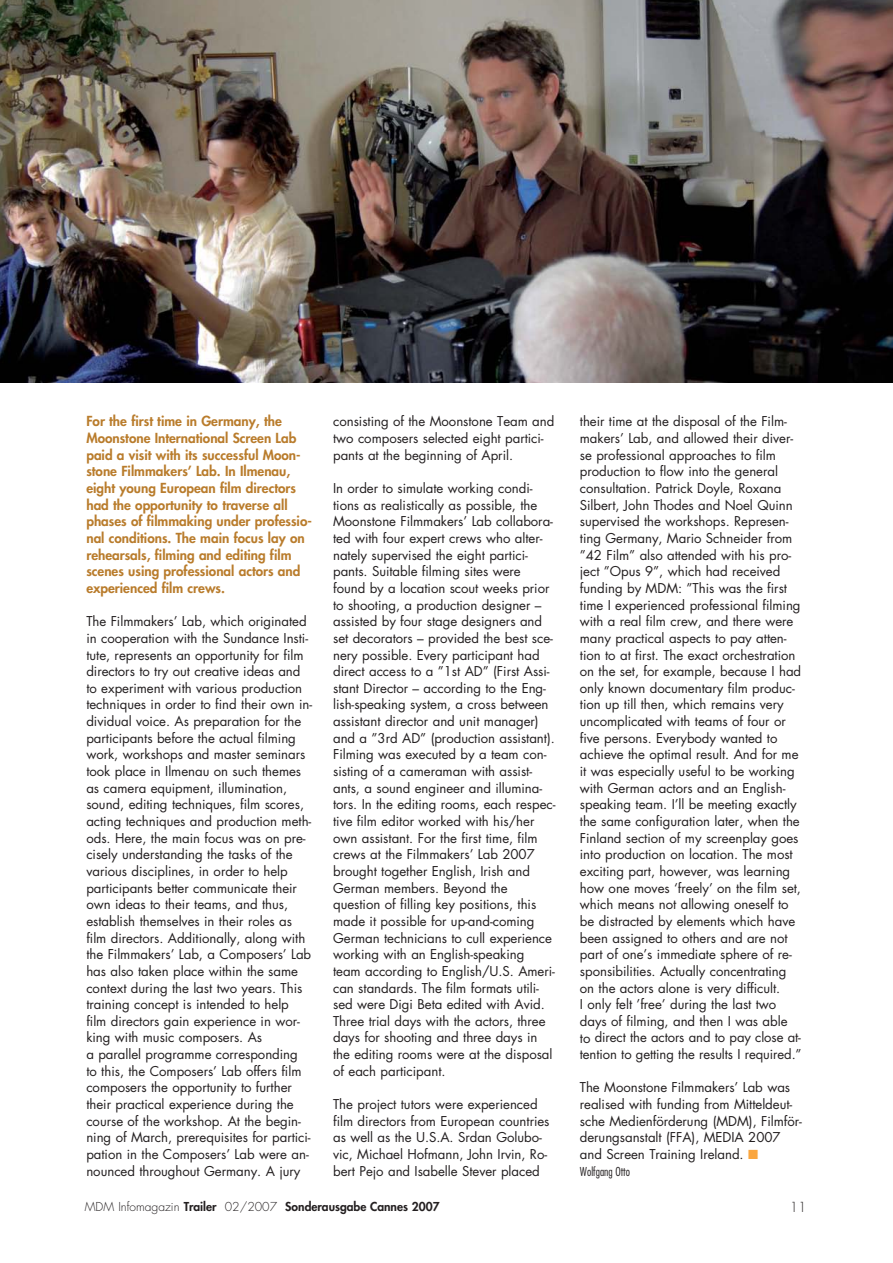
<style>
.page{position:relative;width:893px;height:1263px;background:#fff}
.page>*{position:absolute;margin:0;border:0;box-sizing:border-box;transform-origin:0 0}
.t1{font:800 13.5px/16.6px "Futura";color:#b97c2c}
.t2{font:300 13.5px "Futura";color:#231f20}
.t3{font:13.2px/16.6px "Futura LT";letter-spacing:-.005em;color:#231f20}
.t4{font:800 12px "Futura";color:#231f20}
.t5{font:300 condensed 12px "Futura";color:#231f20}
.s1{color:#faa63f}
.s2{font-weight:300}
</style>
<div class="page">
<img style="left:0;top:0;width:892px;height:383px">
<p class="t1" style="left:86px;top:414px;width:227px">For the first time in Germany, the Moonstone International Screen Lab paid a visit with its successful Moon&shy;stone Filmmakers’ Lab. In Ilmenau, eight young European film directors had the opportunity to traverse all phases of filmmaking under professio&shy;nal conditions. The main focus lay on rehearsals, filming and editing film scenes using professional actors and experienced film crews.</p>
<p class="t3" style="left:86px;top:613px;width:227px">The Filmmakers’ Lab, which originated in cooperation with the Sundance Insti&shy;tute, represents an opportunity for film directors to try out creative ideas and to experiment with various production techniques in order to find their own in&shy;dividual voice. As preparation for the participants before the actual filming work, workshops and master seminars took place in Ilmenau on such themes as camera equipment, illumination, sound, editing techniques, film scores, acting techniques and production meth&shy;ods. Here, the main focus was on pre&shy;cisely understanding the tasks of the various disciplines, in order to help participants better communicate their own ideas to their teams, and thus, establish themselves in their roles as film directors. Additionally, along with the Filmmakers’ Lab, a Composers’ Lab has also taken place within the same context during the last two years. This training concept is intended to help film directors gain experience in wor&shy;king with music composers. As<br>a parallel programme corresponding<br>to this, the Composers’ Lab offers film composers the opportunity to further their practical experience during the course of the workshop. At the begin&shy;ning of March, prerequisites for partici&shy;pation in the Composers’ Lab were an&shy;nounced throughout Germany. A jury</p>
<p class="t3" style="left:333px;top:413px;width:223px">consisting of the Moonstone Team and two composers selected eight partici&shy;pants at the beginning of April.</p>
<p class="t3" style="left:333px;top:480px;width:224px">In order to simulate working condi&shy;tions as realistically as possible, the Moonstone Filmmakers’ Lab collabora&shy;ted with four expert crews who alter&shy;nately supervised the eight partici&shy;pants. Suitable filming sites were found by a location scout weeks prior to shooting, a production designer – assisted by four stage designers and set decorators – provided the best sce&shy;nery possible. Every participant had direct access to a ”1st AD” (First Assi&shy;stant Director – according to the Eng&shy;lish-speaking system, a cross between assistant director and unit manager) and a ”3rd AD” (production assistant).<br>Filming was executed by a team con&shy;sisting of a cameraman with assist&shy;ants, a sound engineer and illumina&shy;tors. In the editing rooms, each respec&shy;tive film editor worked with his/her own assistant. For the first time, film crews at the Filmmakers’ Lab 2007 brought together English, Irish and German members. Beyond the question of filling key positions, this made it possible for up-and-coming German technicians to cull experience working with an English-speaking<br>team according to English/U.S. Ameri&shy;can standards. The film formats utili&shy;sed were Digi Beta edited with Avid.<br>Three trial days with the actors, three days for shooting and three days in the editing rooms were at the disposal of each participant.</p>
<p class="t3" style="left:333px;top:1096px;width:218px">The project tutors were experienced film directors from European countries as well as the U.S.A. Srdan Golubo&shy;vic, Michael Hofmann, John Irvin, Ro&shy;bert Pejo and Isabelle Stever placed</p>
<p class="t3" style="left:580px;top:413px;width:223px">their time at the disposal of the Film&shy;makers’ Lab, and allowed their diver&shy;se professional approaches to film production to flow into the general consultation. Patrick Doyle, Roxana Silbert, John Thodes and Noel Quinn supervised the workshops. Represen&shy;ting Germany, Mario Schneider from ”42 Film” also attended with his pro&shy;ject ”Opus 9”, which had received funding by MDM: ”This was the first time I experienced professional filming with a real film crew, and there were many practical aspects to pay atten&shy;tion to at first. The exact orchestration on the set, for example, because I had only known documentary film produc&shy;tion up till then, which remains very uncomplicated with teams of four or five persons. Everybody wanted to achieve the optimal result. And for me it was especially useful to be working with German actors and an English&shy;speaking team. I’ll be meeting exactly the same configuration later, when the Finland section of my screenplay goes into production on location. The most exciting part, however, was learning how one moves ‘freely’ on the film set, which means not allowing oneself to be distracted by elements which have been assigned to others and are not part of one’s immediate sphere of re&shy;sponsibilities. Actually concentrating on the actors alone is very difficult.<br>I only felt ’free’ during the last two days of filming, and then I was able<br>to direct the actors and to pay close at&shy;tention to getting the results I required.”</p>
<p class="t3" style="left:580px;top:1079px;width:223px">The Moonstone Filmmakers’ Lab was realised with funding from Mitteldeut&shy;sche Medienförderung (MDM), Filmför&shy;derungsanstalt (FFA), MEDIA 2007 and Screen Training Ireland. <span class="s1">■</span></p>
<p class="t5" style="left:580px;top:1166px;width:52px">Wolfgang Otto</p>
<p class="t4" style="left:85px;top:1201px;width:356px"><span class="s2">MDM Infomagazin</span> Trailer <span class="s2">02/2007</span> Sonderausgabe Cannes 2007</p>
<p class="t2" style="left:789px;top:1201px;width:18px">11</p>
</div>
